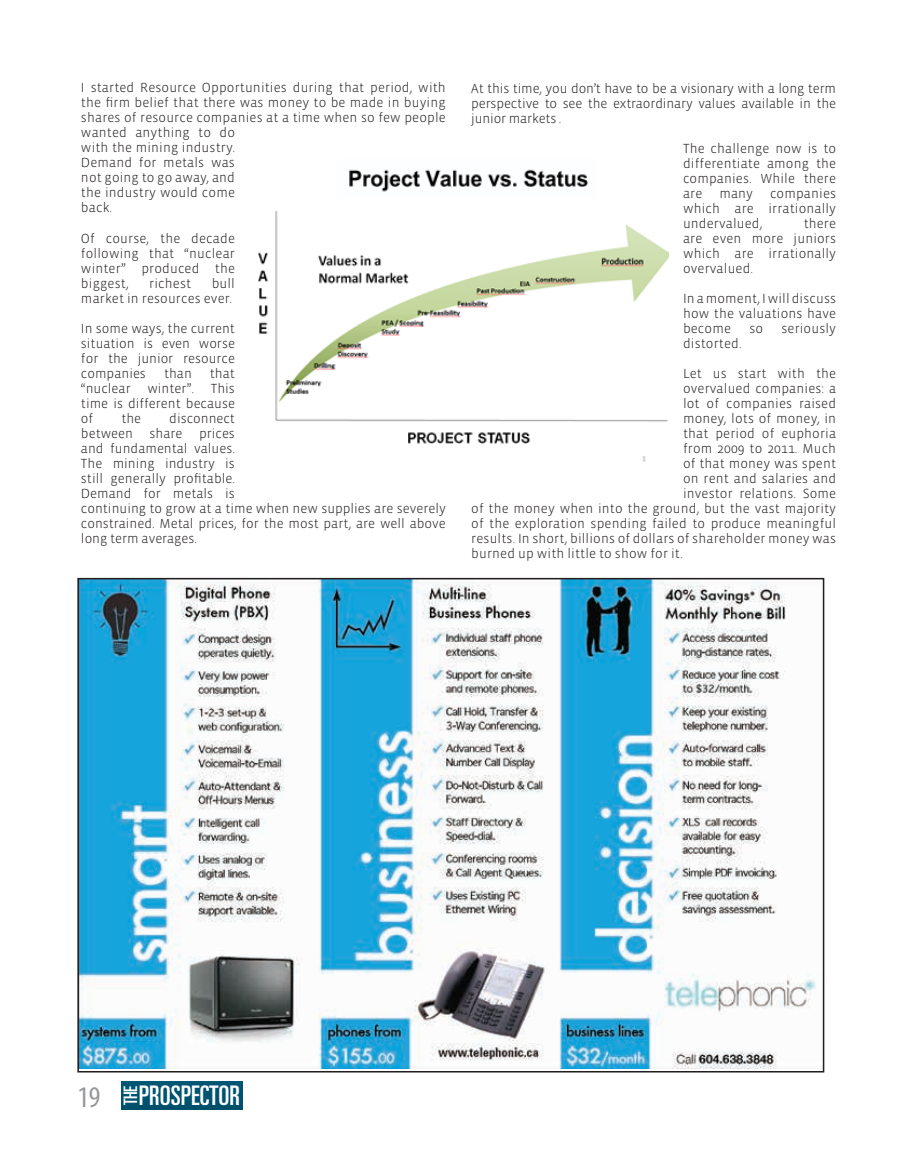
<style>
.page{position:relative;width:918px;height:1156px;background:#fff}
.page>*{position:absolute;margin:0;border:0;box-sizing:border-box;transform-origin:0 0}
.t1{font:condensed 30px "Myriad Pro";color:#95979a}
.t2{font:ultra-condensed 27px "Univers LT Std";color:#fff}
.t3{font:ultra-condensed 18.6px "Univers LT Std";color:#fff}
.t4{font:italic 14.55px "Arial";color:#231f20}
.t5{font:300 13.5px/15px "Vista Sans OT";letter-spacing:.01em;color:#231f20;text-align:justify}
</style>
<div class="page">
<img style="left:80px;top:581px;width:736px;height:487px">
<div style="left:77px;top:578px;width:747px;height:494px;border:2px solid #231f20"></div>
<img style="left:258px;top:169px;width:410px;height:293px">
<div style="left:122px;top:1081px;width:120px;height:28px;background:#005370"></div>
<p class="t5" style="left:81px;top:81px;width:366px;text-align:left">I started Resource Opportunities during that period, with the firm belief that there was money to be made in buying shares of resource companies at a time when so few people wanted anything to do<br>with the mining industry.<br>Demand for metals was<br>not going to go away, and<br>the industry would come<br>back.</p>
<p class="t5" style="left:81px;top:231px;width:156px">Of course, the decade following that “nuclear winter” produced the biggest,</p>
<p class="t5" style="left:81px;top:276px;width:156px;text-align:right">bull<br>market in resources ever.</p>
<p class="t5" style="left:81px;top:321px;width:156px">In some ways, the current situation is even worse for the junior resource companies</p>
<p class="t5" style="left:149px;top:276px;width:43px">richest</p>
<p class="t5" style="left:81px;top:366px;width:155px;text-indent:129px">that “nuclear winter”. This time is different because of</p>
<p class="t5" style="left:164px;top:366px;width:29px">than</p>
<p class="t5" style="left:81px;top:411px;width:366px;text-align:left;text-indent:88px">disconnect<br>between share prices<br>and fundamental values.<br>The mining industry is<br>still generally profitable.<br>Demand for metals is<br>continuing to grow at a time when new supplies are severely constrained. Metal prices, for the most part, are well above long term averages.</p>
<p class="t5" style="left:121px;top:411px;width:21px">the</p>
<p class="t5" style="left:471px;top:81px;width:366px">At this time, you don’t have to be a visionary with a long term perspective to see the extraordinary values available in the junior markets .</p>
<p class="t5" style="left:683px;top:141px;width:155px">The challenge now is to differentiate among the companies. While there are</p>
<p class="t5" style="left:683px;top:186px;width:155px;text-indent:87px">companies which are irrationally undervalued,</p>
<p class="t5" style="left:719px;top:186px;width:35px">many</p>
<p class="t5" style="left:683px;top:216px;width:155px;text-indent:121px">there are even more juniors which are irrationally overvalued.</p>
<p class="t5" style="left:683px;top:291px;width:155px">In a moment, I will discuss how the valuations have become</p>
<p class="t5" style="left:749px;top:321px;width:15px">so</p>
<p class="t5" style="left:781px;top:321px;width:56px">seriously</p>
<p class="t5" style="left:683px;top:336px;width:60px">distorted.</p>
<p class="t5" style="left:683px;top:366px;width:155px">Let us start with the</p>
<p class="t5" style="left:683px;top:381px;width:155px">overvalued companies: a</p>
<p class="t5" style="left:683px;top:396px;width:155px">lot of companies raised</p>
<p class="t5" style="left:683px;top:411px;width:155px">money, lots of money, in</p>
<p class="t5" style="left:683px;top:426px;width:155px">that period of euphoria</p>
<p class="t5" style="left:683px;top:441px;width:155px">from 2009 to 2011. Much</p>
<p class="t5" style="left:683px;top:456px;width:155px">of that money was spent</p>
<p class="t5" style="left:683px;top:471px;width:155px">on rent and salaries and</p>
<p class="t5" style="left:683px;top:486px;width:155px">investor relations. Some</p>
<p class="t5" style="left:471px;top:501px;width:366px">of the money when into the ground, but the vast majority</p>
<p class="t5" style="left:471px;top:516px;width:366px">of the exploration spending failed to produce meaningful</p>
<p class="t5" style="left:471px;top:531px;width:366px">results. In short, billions of dollars of shareholder money was</p>
<p class="t5" style="left:471px;top:546px;width:213px">burned up with little to show for it.</p>
<p class="t4" style="left:677px;top:423px;width:36px">Date:</p>
<h1 class="t1" style="left:77px;top:1078px;width:25px">19</h1>
<h3 class="t3" style="left:120px;top:1105px;width:21px;rotate:-90deg">THE</h3>
<h2 class="t2" style="left:139px;top:1080px;width:103px">PROSPECTOR</h2>
</div>
